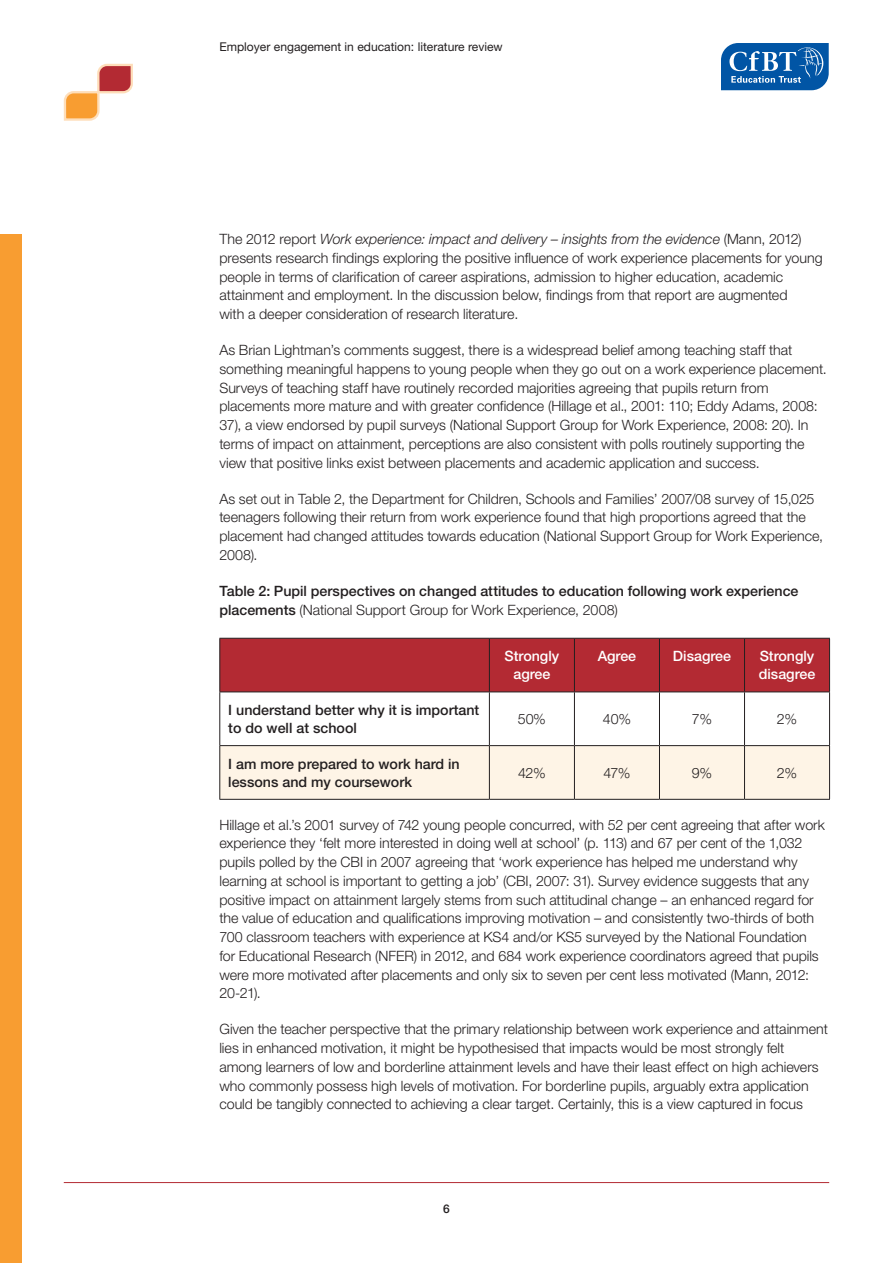
<style>
.page{position:relative;width:893px;height:1263px;background:#fff}
.page>*{position:absolute;margin:0;border:0;box-sizing:border-box;transform-origin:0 0}
.t1{font:300 14.25px/18.8px "Helvetica Neue LT Std";color:#231f20}
.t2{font:500 14.25px/18px "Helvetica Neue LT Std";color:#231f20}
.t3{font:500 14.25px/18px "Helvetica Neue LT Std";color:#fff;text-align:center}
.t4{font:12.15px "Helvetica Neue LT Std";color:#231f20}
.t5{font:500 12px "Helvetica Neue LT Std";color:#231f20}
.s1{font-style:italic}
.s2{font-weight:300}
</style>
<div class="page">
<svg style="left:63px;top:63px;width:70px;height:58px"></svg>
<div style="left:0;top:234px;width:21px;height:1029px;background:#f89d31"></div>
<svg style="left:721px;top:43px;width:108px;height:47px;background:#2d72b4"></svg>
<hr style="left:64px;top:1182px;width:765px;height:1px;background:#b32a33">
<div style="left:220px;top:639px;width:609px;height:52px;background:#b32a33"></div>
<div style="left:220px;top:746px;width:609px;height:53px;background:#fef4e6"></div>
<hr style="left:219px;top:638px;width:270px;height:1px;background:#231f20">
<hr style="left:219px;top:639px;width:1px;height:52px;background:#231f20">
<hr style="left:489px;top:638px;width:85px;height:1px;background:#231f20">
<hr style="left:489px;top:639px;width:1px;height:52px;background:#231f20">
<hr style="left:574px;top:638px;width:85px;height:1px;background:#231f20">
<hr style="left:574px;top:639px;width:1px;height:52px;background:#231f20">
<hr style="left:659px;top:638px;width:85px;height:1px;background:#231f20">
<hr style="left:659px;top:639px;width:1px;height:52px;background:#231f20">
<hr style="left:744px;top:638px;width:86px;height:1px;background:#231f20">
<hr style="left:744px;top:639px;width:1px;height:52px;background:#231f20">
<hr style="left:829px;top:639px;width:1px;height:52px;background:#231f20">
<hr style="left:219px;top:691px;width:270px;height:1px;background:#231f20">
<hr style="left:219px;top:692px;width:1px;height:53px;background:#231f20">
<hr style="left:489px;top:691px;width:85px;height:1px;background:#231f20">
<hr style="left:489px;top:692px;width:1px;height:53px;background:#231f20">
<hr style="left:574px;top:691px;width:85px;height:1px;background:#231f20">
<hr style="left:574px;top:692px;width:1px;height:53px;background:#231f20">
<hr style="left:659px;top:691px;width:85px;height:1px;background:#231f20">
<hr style="left:659px;top:692px;width:1px;height:53px;background:#231f20">
<hr style="left:744px;top:691px;width:86px;height:1px;background:#231f20">
<hr style="left:744px;top:692px;width:1px;height:53px;background:#231f20">
<hr style="left:829px;top:692px;width:1px;height:53px;background:#231f20">
<hr style="left:219px;top:745px;width:270px;height:1px;background:#231f20">
<hr style="left:219px;top:746px;width:1px;height:53px;background:#231f20">
<hr style="left:489px;top:745px;width:85px;height:1px;background:#231f20">
<hr style="left:489px;top:746px;width:1px;height:53px;background:#231f20">
<hr style="left:574px;top:745px;width:85px;height:1px;background:#231f20">
<hr style="left:574px;top:746px;width:1px;height:53px;background:#231f20">
<hr style="left:659px;top:745px;width:85px;height:1px;background:#231f20">
<hr style="left:659px;top:746px;width:1px;height:53px;background:#231f20">
<hr style="left:744px;top:745px;width:86px;height:1px;background:#231f20">
<hr style="left:744px;top:746px;width:1px;height:53px;background:#231f20">
<hr style="left:829px;top:746px;width:1px;height:53px;background:#231f20">
<hr style="left:219px;top:799px;width:270px;height:1px;background:#231f20">
<hr style="left:489px;top:799px;width:85px;height:1px;background:#231f20">
<hr style="left:574px;top:799px;width:85px;height:1px;background:#231f20">
<hr style="left:659px;top:799px;width:85px;height:1px;background:#231f20">
<hr style="left:744px;top:799px;width:86px;height:1px;background:#231f20">
<p class="t4" style="left:219px;top:40px;width:285px">Employer engagement in education: literature review</p>
<p class="t1" style="left:219px;top:229px;width:605px">The 2012 report <span class="s1">Work experience: impact and delivery – insights from the evidence</span> (Mann, 2012) presents research findings exploring the positive influence of work experience placements for young people in terms of clarification of career aspirations, admission to higher education, academic attainment and employment. In the discussion below, findings from that report are augmented<br>with a deeper consideration of research literature.</p>
<p class="t1" style="left:219px;top:340px;width:609px">As Brian Lightman’s comments suggest, there is a widespread belief among teaching staff that something meaningful happens to young people when they go out on a work experience placement.<br>Surveys of teaching staff have routinely recorded majorities agreeing that pupils return from placements more mature and with greater confidence (Hillage et al., 2001: 110; Eddy Adams, 2008:<br>37), a view endorsed by pupil surveys (National Support Group for Work Experience, 2008: 20). In terms of impact on attainment, perceptions are also consistent with polls routinely supporting the view that positive links exist between placements and academic application and success.</p>
<p class="t1" style="left:219px;top:489px;width:605px">As set out in Table 2, the Department for Children, Schools and Families’ 2007/08 survey of 15,025 teenagers following their return from work experience found that high proportions agreed that the placement had changed attitudes towards education (National Support Group for Work Experience, 2008).</p>
<p class="t2" style="left:219px;top:581px;width:581px;line-height:18.8px">Table 2: Pupil perspectives on changed attitudes to education following work experience placements <span class="s2">(National Support Group for Work Experience, 2008)</span></p>
<p class="t3" style="left:505px;top:647px;width:56px">Strongly agree</p>
<p class="t3" style="left:598px;top:647px;width:40px">Agree</p>
<p class="t3" style="left:673px;top:647px;width:60px">Disagree</p>
<p class="t3" style="left:759px;top:647px;width:58px;text-align:left">Strongly disagree</p>
<p class="t2" style="left:228px;top:701px;width:253px">I understand better why it is important to do well at school</p>
<p class="t1" style="left:518px;top:709px;width:30px">50%</p>
<p class="t1" style="left:603px;top:709px;width:30px">40%</p>
<p class="t1" style="left:692px;top:709px;width:22px">7%</p>
<p class="t1" style="left:777px;top:709px;width:22px">2%</p>
<p class="t2" style="left:228px;top:754px;width:233px">I am more prepared to work hard in lessons and my coursework</p>
<p class="t1" style="left:518px;top:763px;width:29px">42%</p>
<p class="t1" style="left:603px;top:763px;width:29px">47%</p>
<p class="t1" style="left:692px;top:763px;width:22px">9%</p>
<p class="t1" style="left:777px;top:763px;width:22px">2%</p>
<p class="t1" style="left:219px;top:815px;width:607px">Hillage et al.’s 2001 survey of 742 young people concurred, with 52 per cent agreeing that after work experience they ‘felt more interested in doing well at school’ (p. 113) and 67 per cent of the 1,032 pupils polled by the CBI in 2007 agreeing that ‘work experience has helped me understand why learning at school is important to getting a job’ (CBI, 2007: 31). Survey evidence suggests that any positive impact on attainment largely stems from such attitudinal change – an enhanced regard for the value of education and qualifications improving motivation – and consistently two-thirds of both 700 classroom teachers with experience at KS4 and/or KS5 surveyed by the National Foundation for Educational Research (NFER) in 2012, and 684 work experience coordinators agreed that pupils were more motivated after placements and only six to seven per cent less motivated (Mann, 2012:<br>20-21).</p>
<p class="t1" style="left:219px;top:1020px;width:610px">Given the teacher perspective that the primary relationship between work experience and attainment lies in enhanced motivation, it might be hypothesised that impacts would be most strongly felt among learners of low and borderline attainment levels and have their least effect on high achievers who commonly possess high levels of motivation. For borderline pupils, arguably extra application could be tangibly connected to achieving a clear target. Certainly, this is a view captured in focus</p>
<p class="t5" style="left:443px;top:1202px;width:8px">6</p>
</div>
